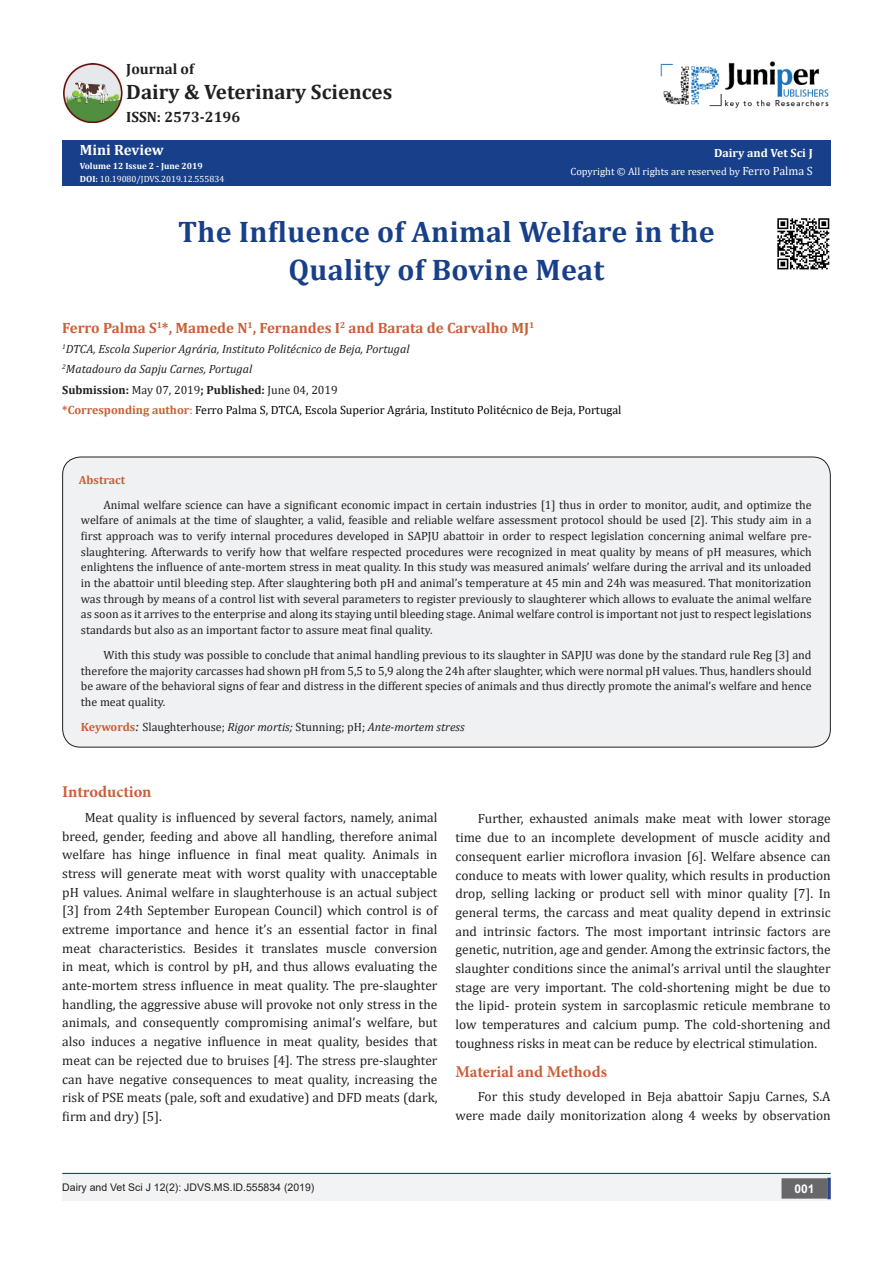
<style>
.page{position:relative;width:893px;height:1263px;background:#fff}
.page>*{position:absolute;margin:0;border:0;box-sizing:border-box;transform-origin:0 0}
.t1{font:700 29.85px/37.3px "Cambria";letter-spacing:.01em;color:#183f89;text-align:center}
.t2{font:700 20.85px "Cambria";color:#231f20}
.t3{font:700 16.5px "Minion Pro";letter-spacing:-.005em;color:#ca5f37}
.t4{font:700 15px "Cambria";color:#ca5f37}
.t5{font:700 15px "Cambria";color:#231f20}
.t6{font:700 15px "Cambria";color:#fff}
.t7{font:13.5px/18.8px "Cambria";color:#231f20;text-align:justify}
.t8{font:12px/15.8px "Cambria";color:#231f20;text-align:justify}
.t9{font:italic 12px "Cambria";color:#231f20}
.t10{font:12px "Cambria";color:#000}
.t11{font:700 12px "Cambria";color:#231f20}
.t12{font:700 12px "Cambria";color:#fffefc}
.t13{font:700 12px "Cambria";color:#ca5f37}
.t14{font:700 12px "Arial";color:#fff}
.t15{font:10.5px "Arial";color:#231f20}
.t16{font:10.5px "Cambria";color:#fffefc}
.t17{font:9px "Cambria";color:#fff}
.t18{font:700 9px "Cambria";color:#fff}
.s1{font-weight:700}
.s2{font-size:12px;color:#fff}
.s3{font-weight:400}
.s4{font-weight:700;color:#ca5f37}
.s5{color:#ca5f37}
.s6{font-weight:700;font-style:normal;color:#ca5f37}
.s7{font-family:"Minion Pro";font-size:15px}
.s8{font-style:normal}
</style>
<div class="page">
<div style="left:62px;top:140px;width:768px;height:45px;background:#183f89"></div>
<img style="left:660px;top:61px;width:169px;height:47px">
<div style="left:62px;top:1174px;width:393px;height:27px;background:#f2f3f4"></div>
<div style="left:455px;top:1173px;width:376px;height:28px;background:#f2f3f4"></div>
<div style="left:782px;top:1179px;width:45px;height:19px;background:#68676a"></div>
<div style="left:781px;top:1178px;width:46px;height:20px;border:2px solid #68676a"></div>
<svg style="left:827px;top:1178px;width:4px;height:21px"></svg>
<hr style="left:62px;top:1173px;width:769px;height:1px;background:#253f8e">
<img style="left:64px;top:64px;width:59px;height:58px">
<div style="left:63px;top:457px;width:767px;height:290px;background:#f0f1f2;border-radius:18px"></div>
<img style="left:777px;top:218px;width:53px;height:52px">
<p class="t5" style="left:126px;top:58px;width:69px">Journal of</p>
<p class="t2" style="left:126px;top:78px;width:268px">Dairy &amp; Veterinary Sciences</p>
<p class="t5" style="left:126px;top:106px;width:115px">ISSN: 2573-2196</p>
<p class="t6" style="left:80px;top:140px;width:85px">Mini Review</p>
<p class="t18" style="left:80px;top:159px;width:125px">Volume 12 Issue 2 - June 2019</p>
<p class="t17" style="left:80px;top:174px;width:146px"><span class="s1">DOI:</span> 10.19080/JDVS.2019.12.555834</p>
<p class="t12" style="left:714px;top:145px;width:100px">Dairy and Vet Sci J</p>
<p class="t16" style="left:571px;top:165px;width:244px">Copyright © All rights are reserved by <span class="s2">Ferro Palma S</span></p>
<p class="t1" style="left:178px;top:212px;width:538px">The Influence of Animal Welfare in the<br>Quality of Bovine Meat</p>
<p class="t4" style="left:62px;top:317px;width:474px">Ferro Palma S<sup>1</sup>*, Mamede N<sup>1</sup>, Fernandes I<sup>2</sup> and Barata de Carvalho MJ<sup>1</sup></p>
<p class="t9" style="left:62px;top:340px;width:349px"><sup>1</sup>DTCA, Escola Superior Agrária, Instituto Politécnico de Beja, Portugal</p>
<p class="t9" style="left:62px;top:361px;width:192px"><sup>2</sup>Matadouro da Sapju Carnes, Portugal</p>
<p class="t11" style="left:62px;top:381px;width:277px">Submission: <span class="s3">May 07, 2019</span>; Published: <span class="s3">June 04, 2019</span></p>
<p class="t10" style="left:62px;top:403px;width:561px"><span class="s4">*Corresponding author</span><span class="s5">:</span> Ferro Palma S, DTCA, Escola Superior Agrária, Instituto Politécnico de Beja, Portugal</p>
<p class="t13" style="left:79px;top:471px;width:48px">Abstract</p>
<p class="t8" style="left:81px;top:497px;width:732px;text-indent:22px">Animal welfare science can have a significant economic impact in certain industries [1] thus in order to monitor, audit, and optimize the welfare of animals at the time of slaughter, a valid, feasible and reliable welfare assessment protocol should be used [2]. This study aim in a first approach was to verify internal procedures developed in SAPJU abattoir in order to respect legislation concerning animal welfare pre&shy;slaughtering. Afterwards to verify how that welfare respected procedures were recognized in meat quality by means of pH measures, which enlightens the influence of ante-mortem stress in meat quality. In this study was measured animals’ welfare during the arrival and its unloaded in the abattoir until bleeding step. After slaughtering both pH and animal’s temperature at 45 min and 24h was measured. That monitorization was through by means of a control list with several parameters to register previously to slaughterer which allows to evaluate the animal welfare as soon as it arrives to the enterprise and along its staying until bleeding stage. Animal welfare control is important not just to respect legislations standards but also as an important factor to assure meat final quality.</p>
<p class="t8" style="left:81px;top:647px;width:732px;text-indent:22px">With this study was possible to conclude that animal handling previous to its slaughter in SAPJU was done by the standard rule Reg [3] and therefore the majority carcasses had shown pH from 5,5 to 5,9 along the 24h after slaughter, which were normal pH values. Thus, handlers should be aware of the behavioral signs of fear and distress in the different species of animals and thus directly promote the animal’s welfare and hence the meat quality.</p>
<p class="t9" style="left:81px;top:718px;width:385px"><span class="s6">Keywords</span><span class="s7">:</span> <span class="s8">Slaughterhouse;</span> Rigor mortis; <span class="s8">Stunning; pH;</span> Ante-mortem stress</p>
<p class="t3" style="left:62px;top:780px;width:91px">Introduction</p>
<p class="t7" style="left:62px;top:808px;width:377px;text-indent:22px">Meat quality is influenced by several factors, namely, animal breed, gender, feeding and above all handling, therefore animal welfare has hinge influence in final meat quality. Animals in stress will generate meat with worst quality with unacceptable pH values. Animal welfare in slaughterhouse is an actual subject [3] from 24th September European Council) which control is of extreme importance and hence it’s an essential factor in final meat characteristics. Besides it translates muscle conversion in meat, which is control by pH, and thus allows evaluating the ante-mortem stress influence in meat quality. The pre-slaughter handling, the aggressive abuse will provoke not only stress in the animals, and consequently compromising animal’s welfare, but also induces a negative influence in meat quality, besides that meat can be rejected due to bruises [4]. The stress pre-slaughter can have negative consequences to meat quality, increasing the risk of PSE meats (pale, soft and exudative) and DFD meats (dark, firm and dry) [5].</p>
<p class="t7" style="left:455px;top:809px;width:377px;text-indent:22px">Further, exhausted animals make meat with lower storage time due to an incomplete development of muscle acidity and consequent earlier microflora invasion [6]. Welfare absence can conduce to meats with lower quality, which results in production drop, selling lacking or product sell with minor quality [7]. In general terms, the carcass and meat quality depend in extrinsic and intrinsic factors. The most important intrinsic factors are genetic, nutrition, age and gender. Among the extrinsic factors, the slaughter conditions since the animal’s arrival until the slaughter stage are very important. The cold-shortening might be due to the lipid- protein system in sarcoplasmic reticule membrane to low temperatures and calcium pump. The cold-shortening and toughness risks in meat can be reduce by electrical stimulation.</p>
<p class="t3" style="left:455px;top:1060px;width:153px">Material and Methods</p>
<p class="t7" style="left:455px;top:1087px;width:377px;text-align:right">For this study developed in Beja abattoir Sapju Carnes, S.A were made daily monitorization along 4 weeks by observation</p>
<p class="t15" style="left:62px;top:1180px;width:254px">Dairy and Vet Sci J 12(2): JDVS.MS.ID.555834 (2019)</p>
<p class="t14" style="left:794px;top:1180px;width:22px">001</p>
</div>
